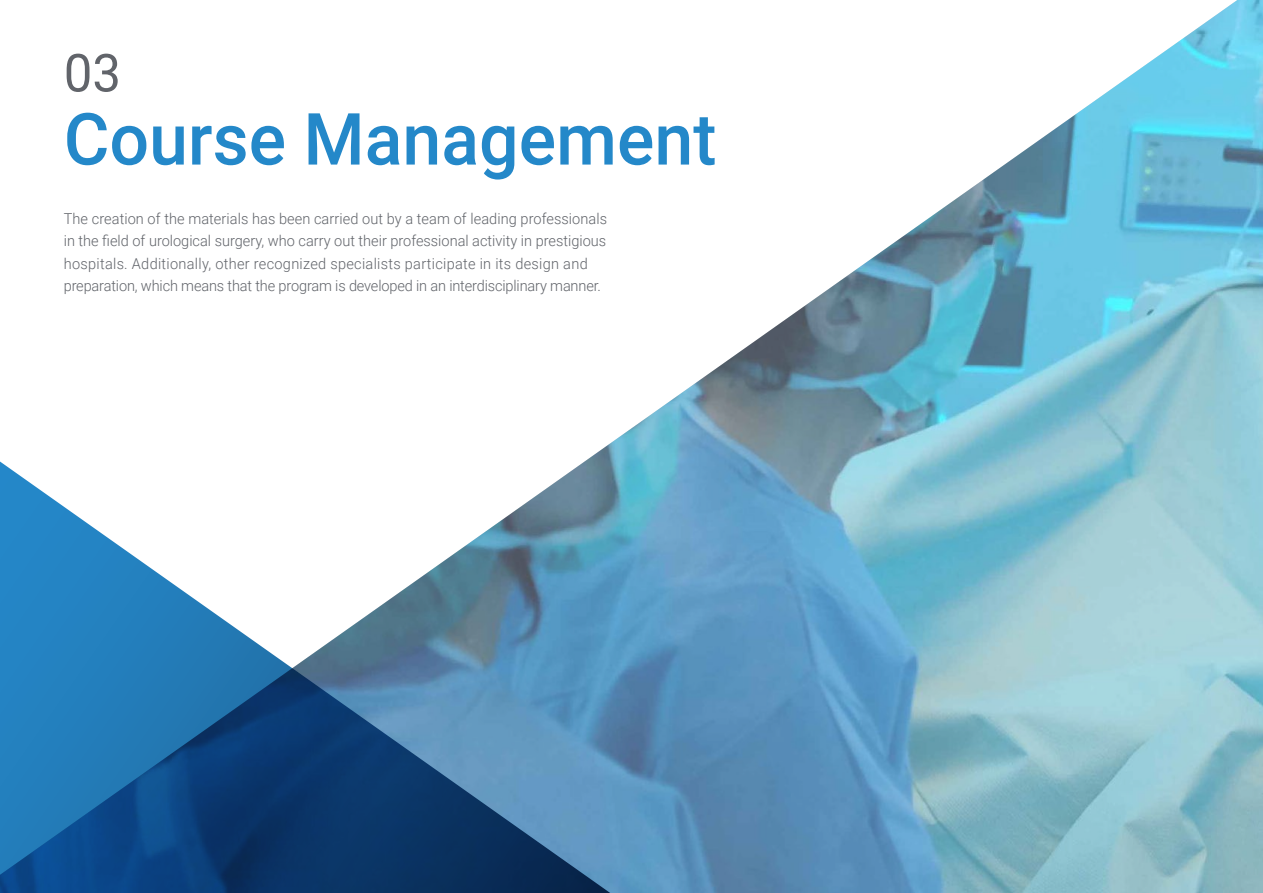
<style>
.page{position:relative;width:1263px;height:893px;background:#fff}
.page>*{position:absolute;margin:0;border:0;box-sizing:border-box;transform-origin:0 0}
.t1{font:500 72px "Roboto";color:#2488c9}
.t2{font:52.5px "Roboto";color:#61646a}
.t3{font:300 15px/22.5px "Roboto";color:#61646a}
</style>
<div class="page">
<img style="left:606px;top:0;width:657px;height:893px">
<svg style="left:0;top:446px;width:640px;height:447px"></svg>
<h2 class="t2" style="left:64px;top:36px;width:59px">03</h2>
<h1 class="t1" style="left:64px;top:89px;width:654px">Course Management</h1>
<p class="t3" style="left:64px;top:207px;width:545px">The creation of the materials has been carried out by a team of leading professionals in the field of urological surgery, who carry out their professional activity in prestigious hospitals. Additionally, other recognized specialists participate in its design and preparation, which means that the program is developed in an interdisciplinary manner.</p>
</div>
